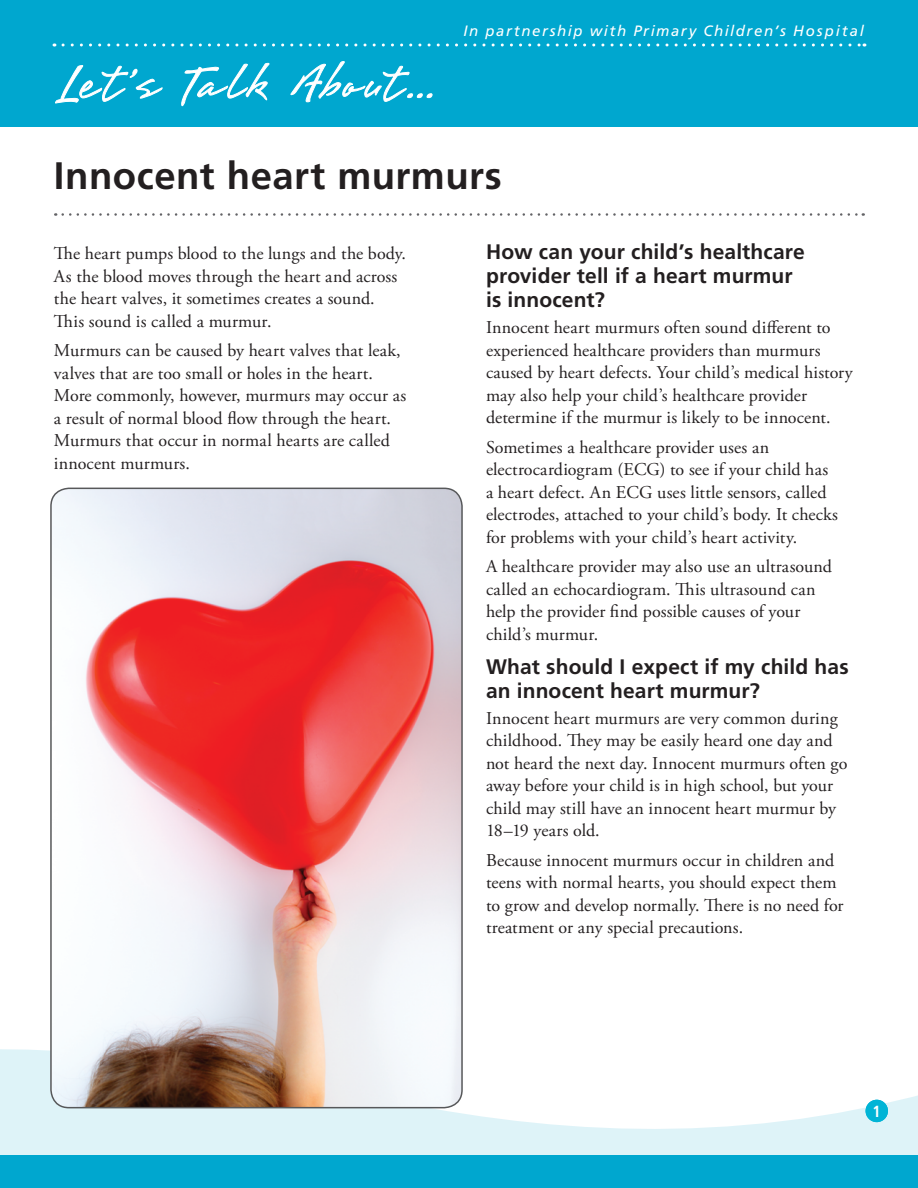
<style>
.page{position:relative;width:918px;height:1188px;background:#fff}
.page>*{position:absolute;margin:0;border:0;box-sizing:border-box;transform-origin:0 0}
.t1{font:60px "Brisa";letter-spacing:.05em;color:#fff}
.Title__h1{font:700 38.25px "Frutiger LT Std";letter-spacing:.01em;color:#231f20}
.Level_1__h2{font:700 21px/24px "Frutiger LT Std";letter-spacing:.005em;color:#231f20}
.Main__p{font:18px/22.5px "Adobe Garamond Pro";letter-spacing:.005em;color:#231f20}
.Page_number{font:700 condensed 16.2px "Frutiger LT Std";color:#fff}
.t2{font:italic 15px "Frutiger LT Std";letter-spacing:.105em;color:#fff}
</style>
<div class="page">
<div style="left:0;top:0;width:918px;height:127px;background:#00a7cf"></div>
<svg style="left:55px;top:65px;width:108px;height:39px"></svg>
<svg style="left:181px;top:63px;width:89px;height:43px"></svg>
<svg style="left:290px;top:61px;width:143px;height:42px"></svg>
<svg style="left:63px;top:44px;width:802px;height:2px"></svg>
<svg style="left:0;top:1049px;width:918px;height:139px"></svg>
<div style="left:866px;top:1100px;width:22px;height:22px;background:#00b4d6;border-radius:50%"></div>
<svg style="left:63px;top:213px;width:801px;height:3px"></svg>
<img style="left:52px;top:489px;width:410px;height:619px">
<div style="left:50px;top:488px;width:413px;height:620px;border:2px solid #57585a;border-radius:18px"></div>
<h1 class="t1" style="left:54px;top:53px;width:382px">Let’s Talk About...</h1>
<p class="t2" style="left:463px;top:22px;width:402px">In partnership with Primary Children’s Hospital</p>
<p class="Title__h1" style="left:54px;top:154px;width:449px">Innocent heart murmurs</p>
<p class="Main__p" style="left:54px;top:243px;width:354px">The heart pumps blood to the lungs and the body.<br>As the blood moves through the heart and across the heart valves, it sometimes creates a sound.<br>This sound is called a murmur.</p>
<p class="Main__p" style="left:54px;top:340px;width:354px">Murmurs can be caused by heart valves that leak, valves that are too small or holes in the heart.<br>More commonly, however, murmurs may occur as a result of normal blood flow through the heart.<br>Murmurs that occur in normal hearts are called innocent murmurs.</p>
<p class="Level_1__h2" style="left:486px;top:240px;width:320px">How can your child’s healthcare provider tell if a heart murmur is innocent?</p>
<p class="Main__p" style="left:486px;top:317px;width:368px">Innocent heart murmurs often sound different to experienced healthcare providers than murmurs caused by heart defects. Your child’s medical history may also help your child’s healthcare provider determine if the murmur is likely to be innocent.</p>
<p class="Main__p" style="left:486px;top:436px;width:354px">Sometimes a healthcare provider uses an electrocardiogram (ECG) to see if your child has a heart defect. An ECG uses little sensors, called electrodes, attached to your child’s body. It checks for problems with your child’s heart activity.</p>
<p class="Main__p" style="left:486px;top:556px;width:348px">A healthcare provider may also use an ultrasound called an echocardiogram. This ultrasound can help the provider find possible causes of your child’s murmur.</p>
<p class="Level_1__h2" style="left:486px;top:655px;width:364px">What should I expect if my child has an innocent heart murmur?</p>
<p class="Main__p" style="left:486px;top:708px;width:363px">Innocent heart murmurs are very common during childhood. They may be easily heard one day and not heard the next day. Innocent murmurs often go away before your child is in high school, but your child may still have an innocent heart murmur by 18–19 years old.</p>
<p class="Main__p" style="left:486px;top:850px;width:359px">Because innocent murmurs occur in children and teens with normal hearts, you should expect them to grow and develop normally. There is no need for treatment or any special precautions.</p>
<p class="Page_number" style="left:873px;top:1101px;width:10px">1</p>
</div>
